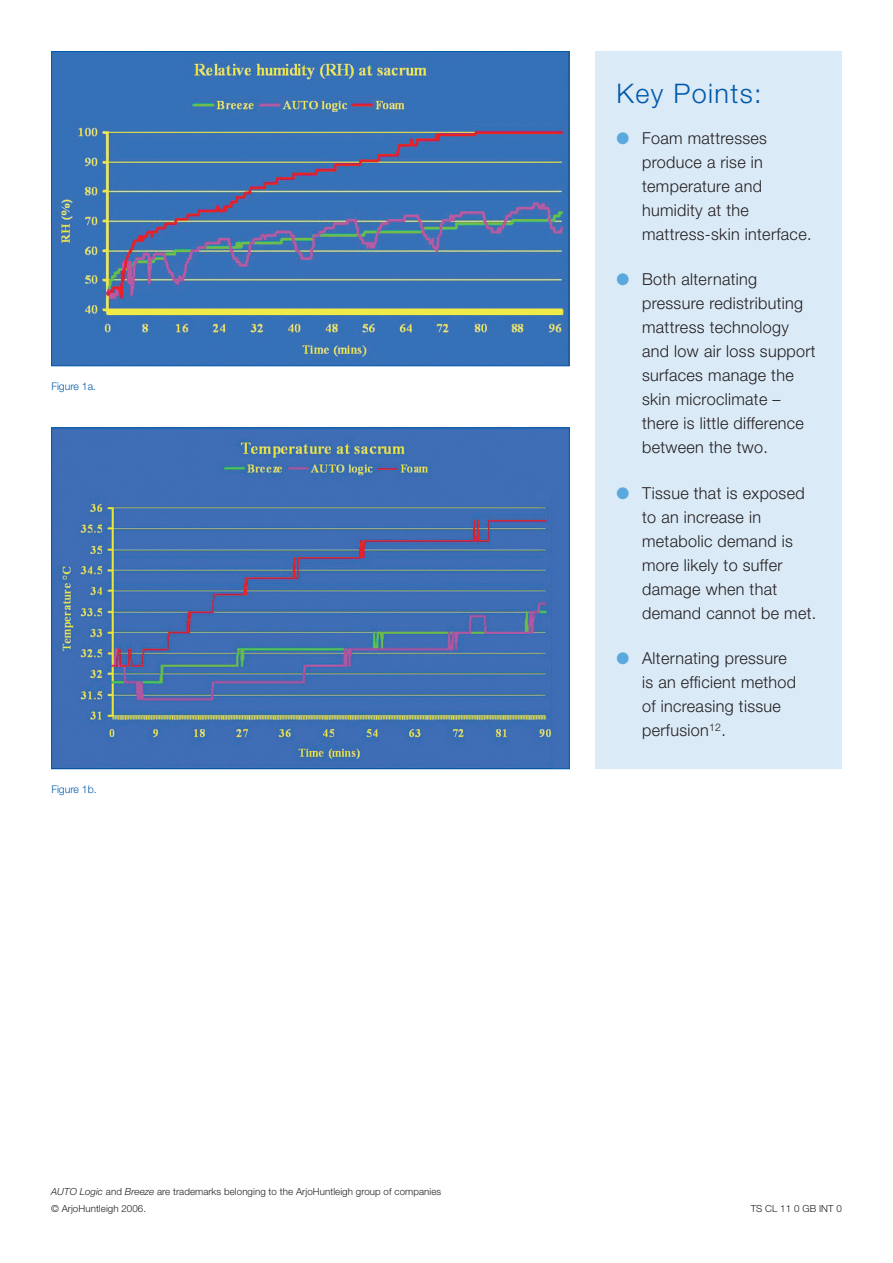
<style>
.page{position:relative;width:893px;height:1263px;background:#fff}
.page>*{position:absolute;margin:0;border:0;box-sizing:border-box;transform-origin:0 0}
.t1{font:300 27px "Helvetica Neue LT Pro";letter-spacing:.05em;color:#015aaa}
.t2{font:300 16.5px/24px "Helvetica Neue LT Pro";letter-spacing:.02em;color:#231f20}
.t3{font:300 10.5px "Helvetica Neue LT Pro";color:#015aaa}
.t4{font:300 9.75px/17.2px "Helvetica Neue LT Pro";letter-spacing:.01em;color:#231f20}
.s1{font-style:italic}
.s2{color:#5ba8dc}
</style>
<div class="page">
<div style="left:595px;top:51px;width:247px;height:718px;background:#dbeaf7"></div>
<img style="left:53px;top:53px;width:515px;height:311px">
<div style="left:51px;top:51px;width:519px;height:315px;border:1px solid #015aaa"></div>
<img style="left:53px;top:429px;width:515px;height:338px">
<p class="t3" style="left:51px;top:380px;width:46px">Figure 1a.</p>
<p class="t3" style="left:51px;top:783px;width:47px">Figure 1b.</p>
<p class="t4" style="left:51px;top:1182px;width:392px"><span class="s1">AUTO Logic</span> and <span class="s1">Breeze</span> are trademarks belonging to the ArjoHuntleigh group of companies © ArjoHuntleigh 2006.</p>
<h1 class="t1" style="left:617px;top:77px;width:147px">Key Points:</h1>
<p class="t2" style="left:642px;top:126px;width:171px;text-indent:-26px"><span class="s2">●</span> Foam mattresses produce a rise in temperature and humidity at the mattress-skin interface.</p>
<p class="t2" style="left:642px;top:267px;width:175px;text-indent:-26px"><span class="s2">●</span> Both alternating pressure redistributing mattress technology and low air loss support surfaces manage the skin microclimate – there is little difference between the two.</p>
<p class="t2" style="left:642px;top:480px;width:176px;text-indent:-26px"><span class="s2">●</span> Tissue that is exposed to an increase in metabolic demand is more likely to suffer damage when that demand cannot be met.</p>
<p class="t2" style="left:642px;top:646px;width:156px;text-indent:-26px"><span class="s2">●</span> Alternating pressure is an efficient method of increasing tissue perfusion<sup>12</sup>.</p>
<p class="t4" style="left:751px;top:1200px;width:93px">TS CL 11 0 GB INT 0</p>
</div>
